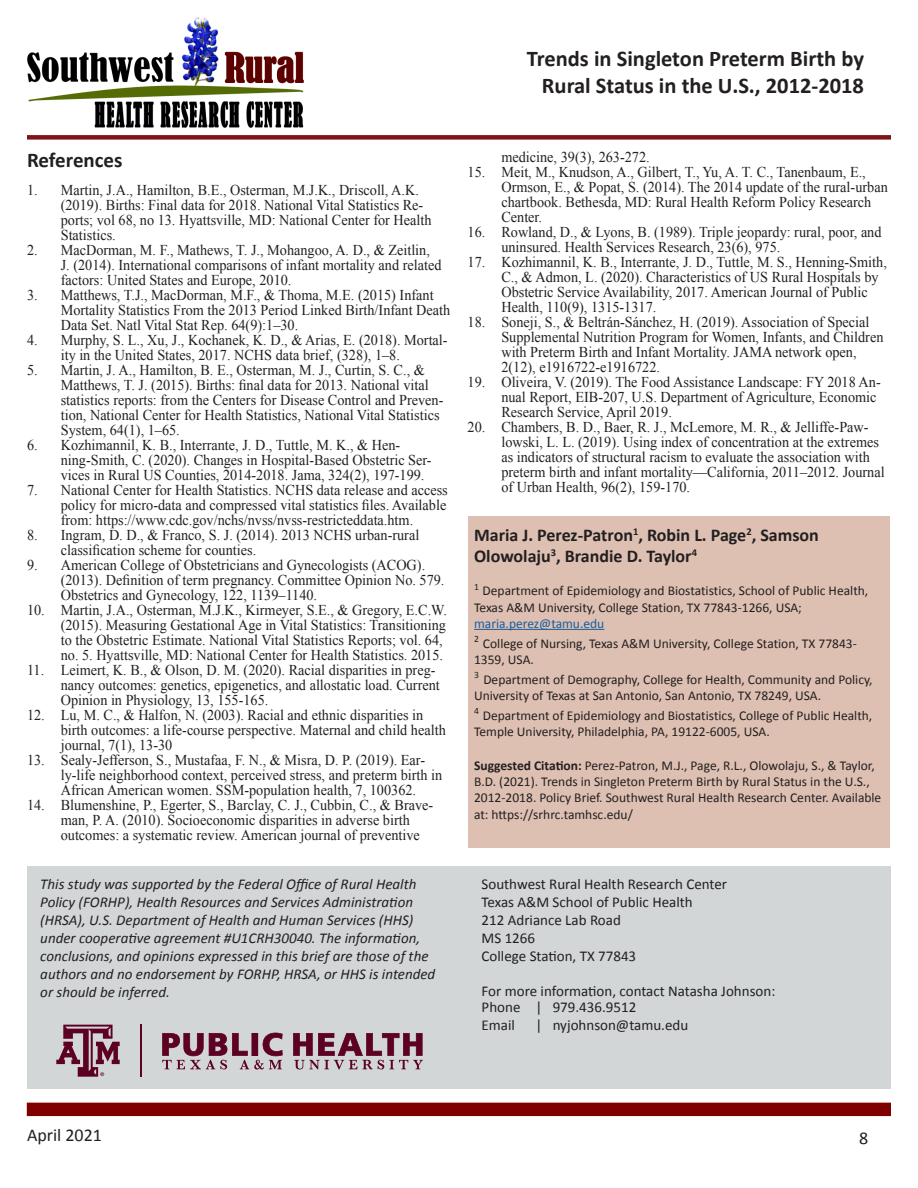
<style>
.page{position:relative;width:918px;height:1188px;background:#fff}
.page>*{position:absolute;margin:0;border:0;box-sizing:border-box;transform-origin:0 0}
.t1{font:700 22.5px/27px "Calibri";color:#231f20;text-align:right}
.t2{font:700 21px "Calibri";color:#231f20}
.t3{font:700 18px/21.6px "Calibri";color:#231f20}
.t4{font:18px "Calibri";color:#231f20}
.t5{font:15px/15px "Times New Roman";color:#231f20;scale:.95 1}
.t6{font:italic 15px/18px "Calibri";color:#231f20}
.t7{font:15px/18px "Calibri";color:#231f20}
.t8{font:13.5px/16.2px "Calibri";color:#231f20}
.s1{color:#175d9e}
.s2{font-weight:700}
</style>
<div class="page">
<img style="left:27px;top:17px;width:277px;height:110px">
<div style="left:27px;top:135px;width:864px;height:5px;background:#7f1315"></div>
<div style="left:27px;top:1103px;width:864px;height:13px;background:#800000"></div>
<div style="left:27px;top:866px;width:864px;height:223px;background:#d2d6d7"></div>
<div style="left:468px;top:516px;width:422px;height:332px;background:#ddc0b2"></div>
<hr style="left:474px;top:629px;width:130px;height:1px;background:#175d9e">
<svg style="left:56px;top:1025px;width:64px;height:52px"></svg>
<hr style="left:140px;top:1024px;width:2px;height:53px;background:#5c0024">
<svg style="left:162px;top:1033px;width:121px;height:37px"></svg>
<svg style="left:293px;top:1033px;width:130px;height:37px"></svg>
<h1 class="t1" style="left:527px;top:44px;width:339px">Trends in Singleton Preterm Birth by<br>Rural Status in the U.S., 2012-2018</h1>
<p class="t2" style="left:27px;top:145px;width:97px">References</p>
<p class="t5" style="left:61px;top:183px;width:392px;text-indent:-34px">1. Martin, J.A., Hamilton, B.E., Osterman, M.J.K., Driscoll, A.K. (2019). Births: Final data for 2018. National Vital Statistics Re&shy;ports; vol 68, no 13. Hyattsville, MD: National Center for Health Statistics.</p>
<p class="t5" style="left:61px;top:243px;width:402px;text-indent:-34px">2. MacDorman, M. F., Mathews, T. J., Mohangoo, A. D., &amp; Zeitlin,<br>J. (2014). International comparisons of infant mortality and related factors: United States and Europe, 2010.</p>
<p class="t5" style="left:61px;top:288px;width:411px;text-indent:-34px">3. Matthews, T.J., MacDorman, M.F., &amp; Thoma, M.E. (2015) Infant<br>Mortality Statistics From the 2013 Period Linked Birth/Infant Death<br>Data Set. Natl Vital Stat Rep. 64(9):1–30.</p>
<p class="t5" style="left:61px;top:333px;width:409px;text-indent:-34px">4. Murphy, S. L., Xu, J., Kochanek, K. D., &amp; Arias, E. (2018). Mortal&shy;ity in the United States, 2017. NCHS data brief, (328), 1–8.</p>
<p class="t5" style="left:61px;top:363px;width:404px;text-indent:-34px">5. Martin, J. A., Hamilton, B. E., Osterman, M. J., Curtin, S. C., &amp; Matthews, T. J. (2015). Births: final data for 2013. National vital statistics reports: from the Centers for Disease Control and Preven&shy;tion, National Center for Health Statistics, National Vital Statistics System, 64(1), 1–65.</p>
<p class="t5" style="left:61px;top:438px;width:392px;text-indent:-34px">6. Kozhimannil, K. B., Interrante, J. D., Tuttle, M. K., &amp; Hen&shy;ning-Smith, C. (2020). Changes in Hospital-Based Obstetric Ser&shy;vices in Rural US Counties, 2014-2018. Jama, 324(2), 197-199.</p>
<p class="t5" style="left:61px;top:483px;width:409px;text-align:justify;text-indent:-34px">7. National Center for Health Statistics. NCHS data release and access policy for micro-data and compressed vital statistics files. Available from: https://www.cdc.gov/nchs/nvss/nvss-restricteddata.htm.</p>
<p class="t5" style="left:61px;top:528px;width:379px;text-indent:-34px">8. Ingram, D. D., &amp; Franco, S. J. (2014). 2013 NCHS urban-rural classification scheme for counties.</p>
<p class="t5" style="left:61px;top:558px;width:405px;text-indent:-34px">9. American College of Obstetricians and Gynecologists (ACOG). (2013). Definition of term pregnancy. Committee Opinion No. 579.<br>Obstetrics and Gynecology, 122, 1139–1140.</p>
<p class="t5" style="left:61px;top:603px;width:408px;text-indent:-34px">10. Martin, J.A., Osterman, M.J.K., Kirmeyer, S.E., &amp; Gregory, E.C.W. (2015). Measuring Gestational Age in Vital Statistics: Transitioning to the Obstetric Estimate. National Vital Statistics Reports; vol. 64, no. 5. Hyattsville, MD: National Center for Health Statistics. 2015.</p>
<p class="t5" style="left:61px;top:663px;width:401px;text-indent:-34px">11. Leimert, K. B., &amp; Olson, D. M. (2020). Racial disparities in preg&shy;nancy outcomes: genetics, epigenetics, and allostatic load. Current<br>Opinion in Physiology, 13, 155-165.</p>
<p class="t5" style="left:61px;top:708px;width:407px;text-indent:-34px">12. Lu, M. C., &amp; Halfon, N. (2003). Racial and ethnic disparities in birth outcomes: a life-course perspective. Maternal and child health journal, 7(1), 13-30</p>
<p class="t5" style="left:61px;top:753px;width:403px;text-indent:-34px">13. Sealy-Jefferson, S., Mustafaa, F. N., &amp; Misra, D. P. (2019). Ear&shy;ly-life neighborhood context, perceived stress, and preterm birth in<br>African American women. SSM-population health, 7, 100362.</p>
<p class="t5" style="left:61px;top:798px;width:394px;text-indent:-34px">14. Blumenshine, P., Egerter, S., Barclay, C. J., Cubbin, C., &amp; Brave&shy;man, P. A. (2010). Socioeconomic disparities in adverse birth outcomes: a systematic review. American journal of preventive</p>
<p class="t6" style="left:40px;top:875px;width:397px">This study was supported by the Federal Office of Rural Health Policy (FORHP), Health Resources and Services Administration (HRSA), U.S. Department of Health and Human Services (HHS) under cooperative agreement #U1CRH30040. The information, conclusions, and opinions expressed in this brief are those of the authors and no endorsement by FORHP, HRSA, or HHS is intended or should be inferred.</p>
<p class="t5" style="left:501px;top:149px;width:158px">medicine, 39(3), 263-272.</p>
<p class="t5" style="left:501px;top:164px;width:408px;text-indent:-34px">15. Meit, M., Knudson, A., Gilbert, T., Yu, A. T. C., Tanenbaum, E., Ormson, E., &amp; Popat, S. (2014). The 2014 update of the rural-urban chartbook. Bethesda, MD: Rural Health Reform Policy Research Center.</p>
<p class="t5" style="left:501px;top:224px;width:402px;text-indent:-34px">16. Rowland, D., &amp; Lyons, B. (1989). Triple jeopardy: rural, poor, and uninsured. Health Services Research, 23(6), 975.</p>
<p class="t5" style="left:501px;top:254px;width:407px;text-indent:-34px">17. Kozhimannil, K. B., Interrante, J. D., Tuttle, M. S., Henning-Smith, C., &amp; Admon, L. (2020). Characteristics of US Rural Hospitals by Obstetric Service Availability, 2017. American Journal of Public Health, 110(9), 1315-1317.</p>
<p class="t5" style="left:501px;top:314px;width:404px;text-indent:-34px">18. Soneji, S., &amp; Beltrán-Sánchez, H. (2019). Association of Special Supplemental Nutrition Program for Women, Infants, and Children with Preterm Birth and Infant Mortality. JAMA network open, 2(12), e1916722-e1916722.</p>
<p class="t5" style="left:501px;top:374px;width:401px;text-indent:-34px">19. Oliveira, V. (2019). The Food Assistance Landscape: FY 2018 An&shy;nual Report, EIB-207, U.S. Department of Agriculture, Economic<br>Research Service, April 2019.</p>
<p class="t5" style="left:501px;top:419px;width:405px;text-indent:-34px">20. Chambers, B. D., Baer, R. J., McLemore, M. R., &amp; Jelliffe-Paw&shy;lowski, L. L. (2019). Using index of concentration at the extremes as indicators of structural racism to evaluate the association with preterm birth and infant mortality—California, 2011–2012. Journal of Urban Health, 96(2), 159-170.</p>
<p class="t3" style="left:474px;top:523px;width:346px">Maria J. Perez-Patron<sup>1</sup>, Robin L. Page<sup>2</sup>, Samson<br>Olowolaju<sup>3</sup>, Brandie D. Taylor<sup>4</sup></p>
<p class="t8" style="left:474px;top:582px;width:396px"><sup>1</sup> Department of Epidemiology and Biostatistics, School of Public Health,<br>Texas A&amp;M University, College Station, TX 77843-1266, USA;</p>
<p class="t8" style="left:474px;top:613px;width:384px;line-height:19.8px"><span class="s1">maria.perez@tamu.edu<br></span><sup>2</sup> College of Nursing, Texas A&amp;M University, College Station, TX 77843-</p>
<p class="t8" style="left:474px;top:649px;width:400px;line-height:19.8px">1359, USA.<br><sup>3</sup> Department of Demography, College for Health, Community and Policy,</p>
<p class="t8" style="left:474px;top:685px;width:400px;line-height:19.8px">University of Texas at San Antonio, San Antonio, TX 78249, USA.<br><sup>4</sup> Department of Epidemiology and Biostatistics, College of Public Health,</p>
<p class="t8" style="left:474px;top:723px;width:297px">Temple University, Philadelphia, PA, 19122-6005, USA.</p>
<p class="t8" style="left:474px;top:757px;width:409px"><span class="s2">Suggested Citation:</span> Perez-Patron, M.J., Page, R.L., Olowolaju, S., &amp; Taylor, B.D. (2021). Trends in Singleton Preterm Birth by Rural Status in the U.S., 2012-2018. Policy Brief. Southwest Rural Health Research Center. Available at: https://srhrc.tamhsc.edu/</p>
<p class="t7" style="left:482px;top:875px;width:247px">Southwest Rural Health Research Center<br>Texas A&amp;M School of Public Health<br>212 Adriance Lab Road<br>MS 1266<br>College Station, TX 77843</p>
<p class="t7" style="left:482px;top:982px;width:295px;line-height:16.5px">For more information, contact Natasha Johnson:<br>Phone | 979.436.9512</p>
<p class="t7" style="left:482px;top:1016px;width:35px">Email</p>
<p class="t7" style="left:536px;top:1016px;width:154px">| nyjohnson@tamu.edu</p>
<p class="t4" style="left:27px;top:1122px;width:76px">April 2021</p>
<p class="t4" style="left:859px;top:1126px;width:11px">8</p>
</div>
